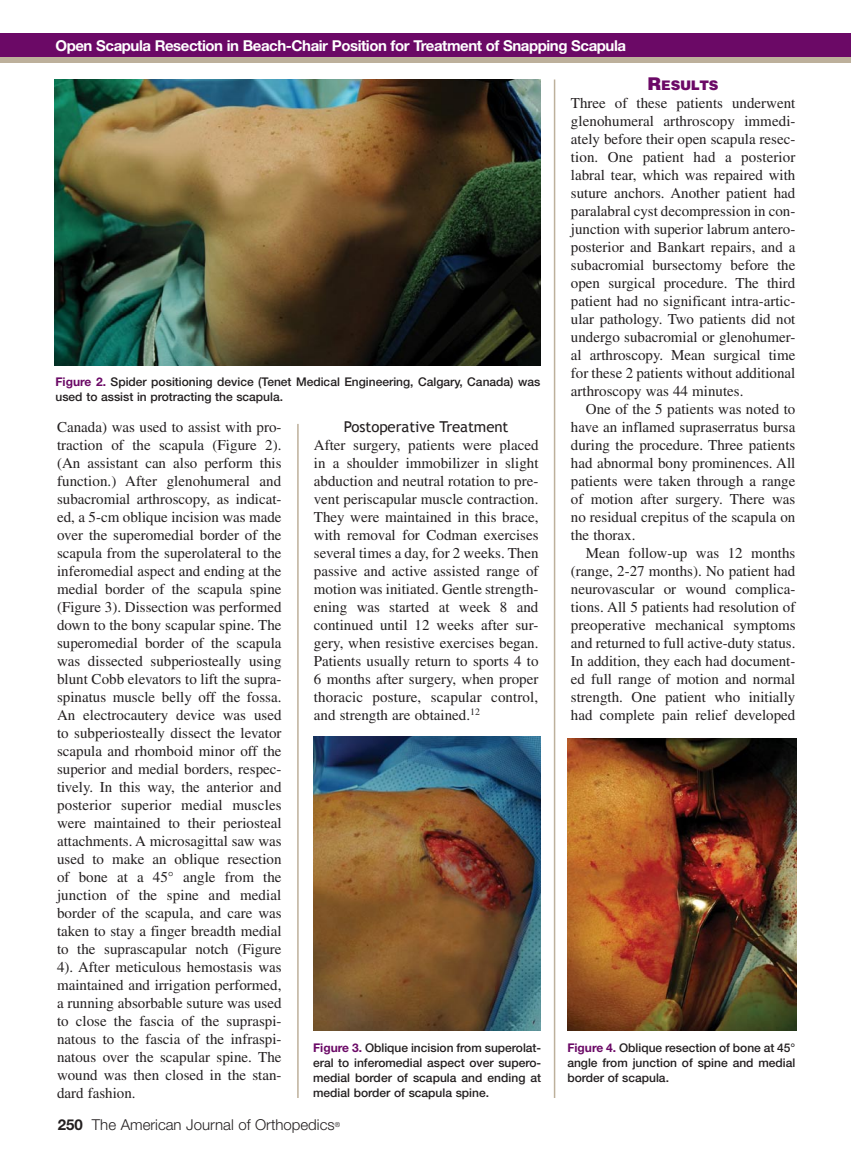
<style>
.page{position:relative;width:851px;height:1161px;background:#fff}
.page>*{position:absolute;margin:0;border:0;box-sizing:border-box;transform-origin:0 0}
.t1{font:15px/18px "Times";color:#231f20;text-align:justify}
.t2{font:700 15px "Helvetica Neue";letter-spacing:-.03em;color:#fff}
.t3{font:300 15px "Helvetica Neue";color:#231f20}
.t4{font:15px "Trebuchet MS";letter-spacing:-.005em;color:#231f20}
.t5{font:900 13.5px "Helvetica";letter-spacing:-.025em;color:#6b0966}
.t6{font:500 12px/15px "Helvetica Neue";color:#231f20;text-align:justify}
.s1{font-size:18px}
.s2{font-weight:700;color:#6b0966}
.s3{font-weight:700}
</style>
<div class="page">
<div style="left:0;top:33px;width:850px;height:24px;background:#6b0966"></div>
<div style="left:0;top:57px;width:850px;height:6px;background:#bdb09b"></div>
<hr style="left:554px;top:80px;width:1px;height:1018px;background:#bdb09b">
<img style="left:54px;top:80px;width:486px;height:286px">
<hr style="left:297px;top:424px;width:1px;height:674px;background:#bdb09b">
<img style="left:313px;top:736px;width:227px;height:294px">
<img style="left:567px;top:738px;width:229px;height:292px">
<p class="t2" style="left:56px;top:36px;width:572px">Open Scapula Resection in Beach-Chair Position for Treatment of Snapping Scapula</p>
<p class="t5" style="left:647px;top:77px;width:73px"><span class="s1">R</span>ESULTS</p>
<p class="t1" style="left:571px;top:94px;width:226px">Three of these patients underwent glenohumeral arthroscopy immedi&shy;ately before their open scapula resec&shy;tion. One patient had a posterior labral tear, which was repaired with suture anchors. Another patient had paralabral cyst decompression in con&shy;junction with superior labrum antero&shy;posterior and Bankart repairs, and a subacromial bursectomy before the open surgical procedure. The third patient had no significant intra-artic&shy;ular pathology. Two patients did not undergo subacromial or glenohumer&shy;al arthroscopy. Mean surgical time for these 2 patients without additional arthroscopy was 44 minutes.</p>
<p class="t1" style="left:571px;top:400px;width:226px;text-indent:15px">One of the 5 patients was noted to have an inflamed supraserratus bursa during the procedure. Three patients had abnormal bony prominences. All patients were taken through a range of motion after surgery. There was no residual crepitus of the scapula on the thorax.</p>
<p class="t1" style="left:571px;top:544px;width:226px;text-indent:15px">Mean follow-up was 12 months (range, 2-27 months). No patient had neurovascular or wound complica&shy;tions. All 5 patients had resolution of preoperative mechanical symptoms and returned to full active-duty status.<br>In addition, they each had document&shy;ed full range of motion and normal strength. One patient who initially had complete pain relief developed</p>
<p class="t6" style="left:55px;top:374px;width:486px"><span class="s2">Figure 2.</span> Spider positioning device (Tenet Medical Engineering, Calgary, Canada) was used to assist in protracting the scapula.</p>
<p class="t1" style="left:57px;top:418px;width:226px">Canada) was used to assist with pro&shy;traction of the scapula (Figure 2). (An assistant can also perform this function.) After glenohumeral and subacromial arthroscopy, as indicat&shy;ed, a 5-cm oblique incision was made over the superomedial border of the scapula from the superolateral to the inferomedial aspect and ending at the medial border of the scapula spine (Figure 3). Dissection was performed down to the bony scapular spine. The superomedial border of the scapula was dissected subperiosteally using blunt Cobb elevators to lift the supra&shy;spinatus muscle belly off the fossa.<br>An electrocautery device was used to subperiosteally dissect the levator scapula and rhomboid minor off the superior and medial borders, respec&shy;tively. In this way, the anterior and posterior superior medial muscles were maintained to their periosteal attachments. A microsagittal saw was used to make an oblique resection of bone at a 45° angle from the junction of the spine and medial border of the scapula, and care was taken to stay a finger breadth medial to the suprascapular notch (Figure 4). After meticulous hemostasis was maintained and irrigation performed, a running absorbable suture was used to close the fascia of the supraspi&shy;natous to the fascia of the infraspi&shy;natous over the scapular spine. The wound was then closed in the stan&shy;dard fashion.</p>
<p class="t4" style="left:344px;top:418px;width:166px">Postoperative Treatment</p>
<p class="t1" style="left:314px;top:436px;width:226px">After surgery, patients were placed in a shoulder immobilizer in slight abduction and neutral rotation to pre&shy;vent periscapular muscle contraction.<br>They were maintained in this brace, with removal for Codman exercises several times a day, for 2 weeks. Then passive and active assisted range of motion was initiated. Gentle strength&shy;ening was started at week 8 and continued until 12 weeks after sur&shy;gery, when resistive exercises began.<br>Patients usually return to sports 4 to 6 months after surgery, when proper thoracic posture, scapular control, and strength are obtained.<sup>12</sup></p>
<p class="t6" style="left:313px;top:1040px;width:230px"><span class="s2">Figure 3.</span> Oblique incision from superolat&shy;eral to inferomedial aspect over supero&shy;medial border of scapula and ending at medial border of scapula spine.</p>
<p class="t6" style="left:567px;top:1040px;width:229px"><span class="s2">Figure 4.</span> Oblique resection of bone at 45° angle from junction of spine and medial border of scapula.</p>
<p class="t3" style="left:58px;top:1116px;width:284px"><span class="s3">250</span> The American Journal of Orthopedics<sup>®</sup></p>
</div>
